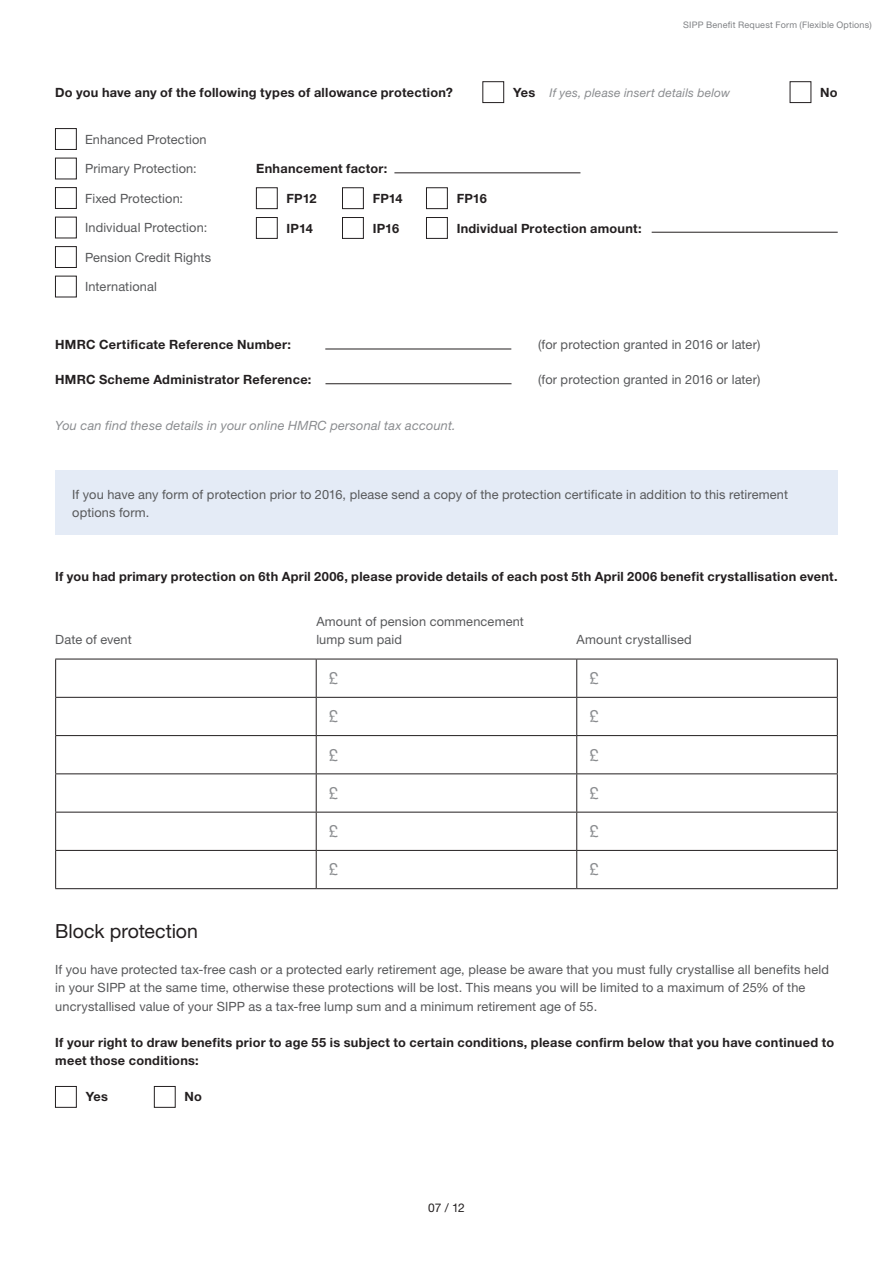
<style>
.page{position:relative;width:893px;height:1263px;background:#fff}
.page>*{position:absolute;margin:0;border:0;box-sizing:border-box;transform-origin:0 0}
.t1{font:19.5px "Helvetica Neue LT Std";letter-spacing:-.005em;color:#231f20}
.t2{font:16.5px "Helvetica Neue LT Std";color:#8a8c8f}
.t3{font:12.75px/18px "Helvetica Neue LT Std";letter-spacing:.01em;color:#57585a}
.t4{font:700 12.75px/18px "Helvetica Neue LT Std";letter-spacing:.02em;color:#231f20}
.t5{font:italic 12.75px "Helvetica Neue LT Std";letter-spacing:.015em;color:#8a8c8f}
.t6{font:italic 12px "Helvetica Neue LT Std";letter-spacing:.02em;color:#8a8c8f}
.t7{font:12px "Helvetica Neue LT Std";color:#231f20}
.t8{font:9px "Helvetica Neue LT Std";letter-spacing:.02em;color:#808285}
</style>
<div class="page">
<div style="left:483px;top:81px;width:21px;height:22px;border:1px solid #231f20"></div>
<div style="left:790px;top:81px;width:21px;height:22px;border:1px solid #231f20"></div>
<div style="left:55px;top:470px;width:783px;height:65px;background:#e4ebf6"></div>
<hr style="left:325px;top:349px;width:186px;height:1px;background:#231f20">
<hr style="left:325px;top:383px;width:186px;height:1px;background:#231f20">
<div style="left:55px;top:128px;width:22px;height:22px;border:1px solid #231f20"></div>
<div style="left:55px;top:158px;width:22px;height:21px;border:1px solid #231f20"></div>
<div style="left:55px;top:187px;width:22px;height:22px;border:1px solid #231f20"></div>
<div style="left:55px;top:217px;width:22px;height:21px;border:1px solid #231f20"></div>
<div style="left:55px;top:246px;width:22px;height:22px;border:1px solid #231f20"></div>
<div style="left:55px;top:276px;width:22px;height:21px;border:1px solid #231f20"></div>
<hr style="left:394px;top:172px;width:186px;height:1px;background:#231f20">
<div style="left:256px;top:188px;width:21px;height:21px;border:1px solid #231f20"></div>
<div style="left:342px;top:188px;width:22px;height:21px;border:1px solid #231f20"></div>
<div style="left:426px;top:188px;width:22px;height:21px;border:1px solid #231f20"></div>
<div style="left:256px;top:217px;width:21px;height:22px;border:1px solid #231f20"></div>
<div style="left:342px;top:217px;width:22px;height:22px;border:1px solid #231f20"></div>
<div style="left:426px;top:217px;width:22px;height:22px;border:1px solid #231f20"></div>
<hr style="left:652px;top:232px;width:186px;height:1px;background:#231f20">
<hr style="left:55px;top:659px;width:261px;height:1px;background:#231f20">
<hr style="left:55px;top:659px;width:1px;height:38px;background:#231f20">
<hr style="left:316px;top:659px;width:261px;height:1px;background:#231f20">
<hr style="left:316px;top:659px;width:1px;height:38px;background:#231f20">
<hr style="left:577px;top:659px;width:261px;height:1px;background:#231f20">
<hr style="left:576px;top:659px;width:1px;height:38px;background:#231f20">
<hr style="left:837px;top:659px;width:1px;height:38px;background:#231f20">
<hr style="left:55px;top:697px;width:261px;height:1px;background:#231f20">
<hr style="left:55px;top:698px;width:1px;height:37px;background:#231f20">
<hr style="left:316px;top:697px;width:261px;height:1px;background:#231f20">
<hr style="left:316px;top:698px;width:1px;height:37px;background:#231f20">
<hr style="left:577px;top:697px;width:261px;height:1px;background:#231f20">
<hr style="left:576px;top:698px;width:1px;height:37px;background:#231f20">
<hr style="left:837px;top:698px;width:1px;height:37px;background:#231f20">
<hr style="left:55px;top:735px;width:261px;height:1px;background:#231f20">
<hr style="left:55px;top:736px;width:1px;height:37px;background:#231f20">
<hr style="left:316px;top:735px;width:261px;height:1px;background:#231f20">
<hr style="left:316px;top:736px;width:1px;height:37px;background:#231f20">
<hr style="left:577px;top:735px;width:261px;height:1px;background:#231f20">
<hr style="left:576px;top:736px;width:1px;height:37px;background:#231f20">
<hr style="left:837px;top:736px;width:1px;height:37px;background:#231f20">
<hr style="left:55px;top:773px;width:261px;height:1px;background:#231f20">
<hr style="left:55px;top:774px;width:1px;height:38px;background:#231f20">
<hr style="left:316px;top:773px;width:261px;height:1px;background:#231f20">
<hr style="left:316px;top:774px;width:1px;height:38px;background:#231f20">
<hr style="left:577px;top:773px;width:261px;height:1px;background:#231f20">
<hr style="left:576px;top:774px;width:1px;height:38px;background:#231f20">
<hr style="left:837px;top:774px;width:1px;height:38px;background:#231f20">
<hr style="left:55px;top:812px;width:261px;height:1px;background:#231f20">
<hr style="left:55px;top:812px;width:1px;height:38px;background:#231f20">
<hr style="left:316px;top:812px;width:261px;height:1px;background:#231f20">
<hr style="left:316px;top:812px;width:1px;height:38px;background:#231f20">
<hr style="left:577px;top:812px;width:261px;height:1px;background:#231f20">
<hr style="left:576px;top:812px;width:1px;height:38px;background:#231f20">
<hr style="left:837px;top:812px;width:1px;height:38px;background:#231f20">
<hr style="left:55px;top:850px;width:261px;height:1px;background:#231f20">
<hr style="left:55px;top:851px;width:1px;height:37px;background:#231f20">
<hr style="left:316px;top:850px;width:261px;height:1px;background:#231f20">
<hr style="left:316px;top:851px;width:1px;height:37px;background:#231f20">
<hr style="left:577px;top:850px;width:261px;height:1px;background:#231f20">
<hr style="left:576px;top:851px;width:1px;height:37px;background:#231f20">
<hr style="left:837px;top:851px;width:1px;height:37px;background:#231f20">
<hr style="left:55px;top:888px;width:261px;height:1px;background:#231f20">
<hr style="left:316px;top:888px;width:261px;height:1px;background:#231f20">
<hr style="left:577px;top:888px;width:261px;height:1px;background:#231f20">
<div style="left:55px;top:1086px;width:22px;height:21px;border:1px solid #231f20"></div>
<div style="left:154px;top:1086px;width:21px;height:21px;border:1px solid #231f20"></div>
<p class="t8" style="left:683px;top:19px;width:190px">SIPP Benefit Request Form (Flexible Options)</p>
<p class="t4" style="left:513px;top:83px;width:24px">Yes</p>
<p class="t4" style="left:820px;top:83px;width:19px">No</p>
<p class="t4" style="left:55px;top:83px;width:399px">Do you have any of the following types of allowance protection?</p>
<p class="t6" style="left:549px;top:85px;width:182px">If yes, please insert details below</p>
<p class="t3" style="left:85px;top:130px;width:123px">Enhanced Protection</p>
<p class="t3" style="left:85px;top:159px;width:113px">Primary Protection:</p>
<p class="t3" style="left:85px;top:189px;width:100px">Fixed Protection:</p>
<p class="t3" style="left:85px;top:218px;width:124px">Individual Protection:</p>
<p class="t3" style="left:85px;top:248px;width:128px">Pension Credit Rights</p>
<p class="t3" style="left:85px;top:277px;width:73px">International</p>
<p class="t4" style="left:256px;top:159px;width:133px">Enhancement factor:</p>
<p class="t4" style="left:287px;top:189px;width:32px">FP12</p>
<p class="t4" style="left:373px;top:189px;width:31px">FP14</p>
<p class="t4" style="left:457px;top:189px;width:32px">FP16</p>
<p class="t4" style="left:287px;top:219px;width:28px">IP14</p>
<p class="t4" style="left:373px;top:219px;width:28px">IP16</p>
<p class="t4" style="left:457px;top:219px;width:186px">Individual Protection amount:</p>
<p class="t4" style="left:55px;top:336px;width:237px">HMRC Certificate Reference Number:</p>
<p class="t4" style="left:55px;top:370px;width:258px">HMRC Scheme Administrator Reference:</p>
<p class="t5" style="left:55px;top:418px;width:402px">You can find these details in your online HMRC personal tax account.</p>
<p class="t3" style="left:538px;top:335px;width:224px">(for protection granted in 2016 or later)</p>
<p class="t3" style="left:538px;top:371px;width:224px">(for protection granted in 2016 or later)</p>
<p class="t3" style="left:72px;top:485px;width:717px">If you have any form of protection prior to 2016, please send a copy of the protection certificate in addition to this retirement options form.</p>
<p class="t4" style="left:55px;top:567px;width:784px">If you had primary protection on 6th April 2006, please provide details of each post 5th April 2006 benefit crystallisation event.</p>
<p class="t3" style="left:55px;top:630px;width:78px">Date of event</p>
<p class="t3" style="left:316px;top:612px;width:209px">Amount of pension commencement lump sum paid</p>
<p class="t3" style="left:577px;top:630px;width:117px">Amount crystallised</p>
<p class="t2" style="left:329px;top:668px;width:11px">£</p>
<p class="t2" style="left:589px;top:668px;width:11px">£</p>
<p class="t2" style="left:329px;top:707px;width:11px">£</p>
<p class="t2" style="left:589px;top:707px;width:11px">£</p>
<p class="t2" style="left:329px;top:745px;width:11px">£</p>
<p class="t2" style="left:589px;top:745px;width:11px">£</p>
<p class="t2" style="left:329px;top:783px;width:11px">£</p>
<p class="t2" style="left:589px;top:783px;width:11px">£</p>
<p class="t2" style="left:329px;top:821px;width:11px">£</p>
<p class="t2" style="left:589px;top:821px;width:11px">£</p>
<p class="t2" style="left:329px;top:860px;width:11px">£</p>
<p class="t2" style="left:589px;top:860px;width:11px">£</p>
<p class="t1" style="left:55px;top:919px;width:144px">Block protection</p>
<p class="t3" style="left:55px;top:960px;width:775px;line-height:18.5px">If you have protected tax-free cash or a protected early retirement age, please be aware that you must fully crystallise all benefits held in your SIPP at the same time, otherwise these protections will be lost. This means you will be limited to a maximum of 25% of the uncrystallised value of your SIPP as a tax-free lump sum and a minimum retirement age of 55.</p>
<p class="t4" style="left:55px;top:1033px;width:780px">If your right to draw benefits prior to age 55 is subject to certain conditions, please confirm below that you have continued to meet those conditions:</p>
<p class="t4" style="left:86px;top:1087px;width:24px">Yes</p>
<p class="t4" style="left:185px;top:1087px;width:19px">No</p>
<p class="t7" style="left:428px;top:1201px;width:38px">07 / 12</p>
</div>
